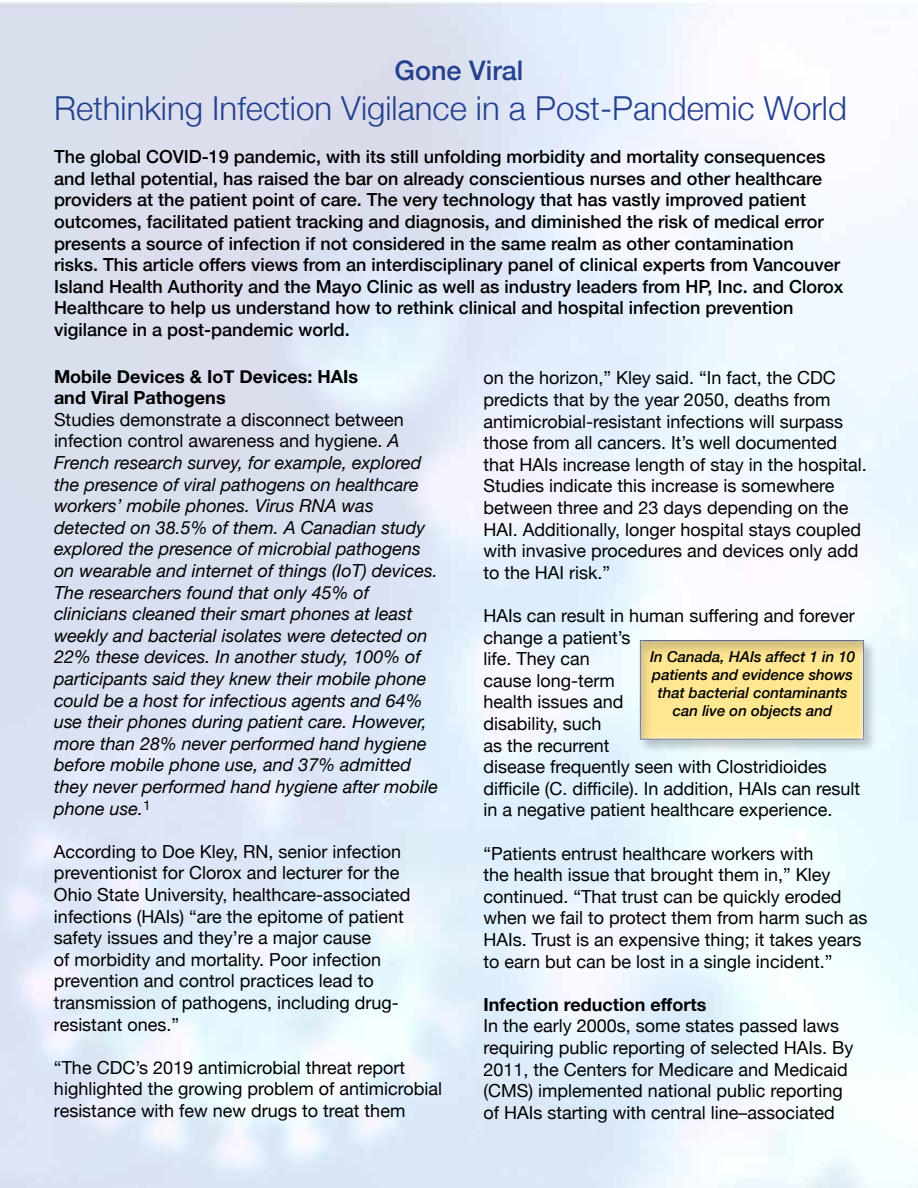
<style>
.page{position:relative;width:918px;height:1188px;background:#fff}
.page>*{position:absolute;margin:0;border:0;box-sizing:border-box;transform-origin:0 0}
.t1{font:300 33px "Helvetica Neue";color:#25408f}
.t2{font:500 27px "Helvetica Neue";color:#25408f}
.t3{font:18px/21.6px "Helvetica Neue";color:#000}
.t4{font:italic 18px/21.6px "Helvetica Neue";color:#000}
.t5{font:500 18px/21.6px "Helvetica Neue";color:#000}
.t6{font:700 18px/21.6px "Helvetica Neue";color:#000}
.t7{font:italic 500 15px/18px "Helvetica Neue";color:#000;text-align:center}
.s1{font-style:normal}
</style>
<div class="page">
<div style="left:638px;top:638px;width:240px;height:116px;background:#000;opacity:.23"></div>
<div style="left:639px;top:638px;width:227px;height:102px;background:#000;opacity:.2"></div>
<h2 class="t2" style="left:395px;top:49px;width:130px">Gone Viral</h2>
<h1 class="t1" style="left:54px;top:82px;width:794px">Rethinking Infection Vigilance in a Post-Pandemic World</h1>
<p class="t5" style="left:54px;top:144px;width:791px">The global COVID-19 pandemic, with its still unfolding morbidity and mortality consequences and lethal potential, has raised the bar on already conscientious nurses and other healthcare providers at the patient point of care. The very technology that has vastly improved patient outcomes, facilitated patient tracking and diagnosis, and diminished the risk of medical error presents a source of infection if not considered in the same realm as other contamination<br>risks. This article offers views from an interdisciplinary panel of clinical experts from Vancouver Island Health Authority and the Mayo Clinic as well as industry leaders from HP, Inc. and Clorox Healthcare to help us understand how to rethink clinical and hospital infection prevention vigilance in a post-pandemic world.</p>
<p class="t6" style="left:54px;top:366px;width:306px">Mobile Devices &amp; IoT Devices: HAIs and Viral Pathogens</p>
<p class="t4" style="left:54px;top:410px;width:386px"><span class="s1">Studies demonstrate a disconnect between infection control awareness and hygiene.</span> A French research survey, for example, explored the presence of viral pathogens on healthcare workers’ mobile phones. Virus RNA was detected on 38.5% of them. A Canadian study explored the presence of microbial pathogens on wearable and internet of things (IoT) devices.<br>The researchers found that only 45% of clinicians cleaned their smart phones at least weekly and bacterial isolates were detected on 22% these devices. In another study, 100% of participants said they knew their mobile phone could be a host for infectious agents and 64% use their phones during patient care. However, more than 28% never performed hand hygiene before mobile phone use, and 37% admitted they never performed hand hygiene after mobile phone use.<sup>1</sup></p>
<p class="t3" style="left:54px;top:842px;width:358px">According to Doe Kley, RN, senior infection preventionist for Clorox and lecturer for the Ohio State University, healthcare-associated infections (HAIs) “are the epitome of patient safety issues and they’re a major cause<br>of morbidity and mortality. Poor infection prevention and control practices lead to transmission of pathogens, including drug&shy;resistant ones.”</p>
<p class="t3" style="left:54px;top:1058px;width:390px">“The CDC’s 2019 antimicrobial threat report highlighted the growing problem of antimicrobial resistance with few new drugs to treat them</p>
<p class="t3" style="left:484px;top:368px;width:385px">on the horizon,” Kley said. “In fact, the CDC predicts that by the year 2050, deaths from antimicrobial-resistant infections will surpass those from all cancers. It’s well documented that HAIs increase length of stay in the hospital.<br>Studies indicate this increase is somewhere between three and 23 days depending on the HAI. Additionally, longer hospital stays coupled with invasive procedures and devices only add to the HAI risk.”</p>
<p class="t3" style="left:484px;top:606px;width:378px">HAIs can result in human suffering and forever change a patient’s<br>life. They can<br>cause long-term<br>health issues and<br>disability, such<br>as the recurrent<br>disease frequently seen with Clostridioides difficile (C. difficile). In addition, HAIs can result in a negative patient healthcare experience.</p>
<p class="t3" style="left:484px;top:843px;width:385px">“Patients entrust healthcare workers with<br>the health issue that brought them in,” Kley continued. “That trust can be quickly eroded when we fail to protect them from harm such as HAIs. Trust is an expensive thing; it takes years to earn but can be lost in a single incident.”</p>
<p class="t6" style="left:484px;top:994px;width:224px">Infection reduction efforts</p>
<p class="t3" style="left:484px;top:1016px;width:372px">In the early 2000s, some states passed laws requiring public reporting of selected HAIs. By 2011, the Centers for Medicare and Medicaid (CMS) implemented national public reporting of HAIs starting with central line–associated</p>
<p class="t7" style="left:650px;top:647px;width:207px">In Canada, HAIs affect 1 in 10 patients and evidence shows that bacterial contaminants can live on objects and</p>
</div>
